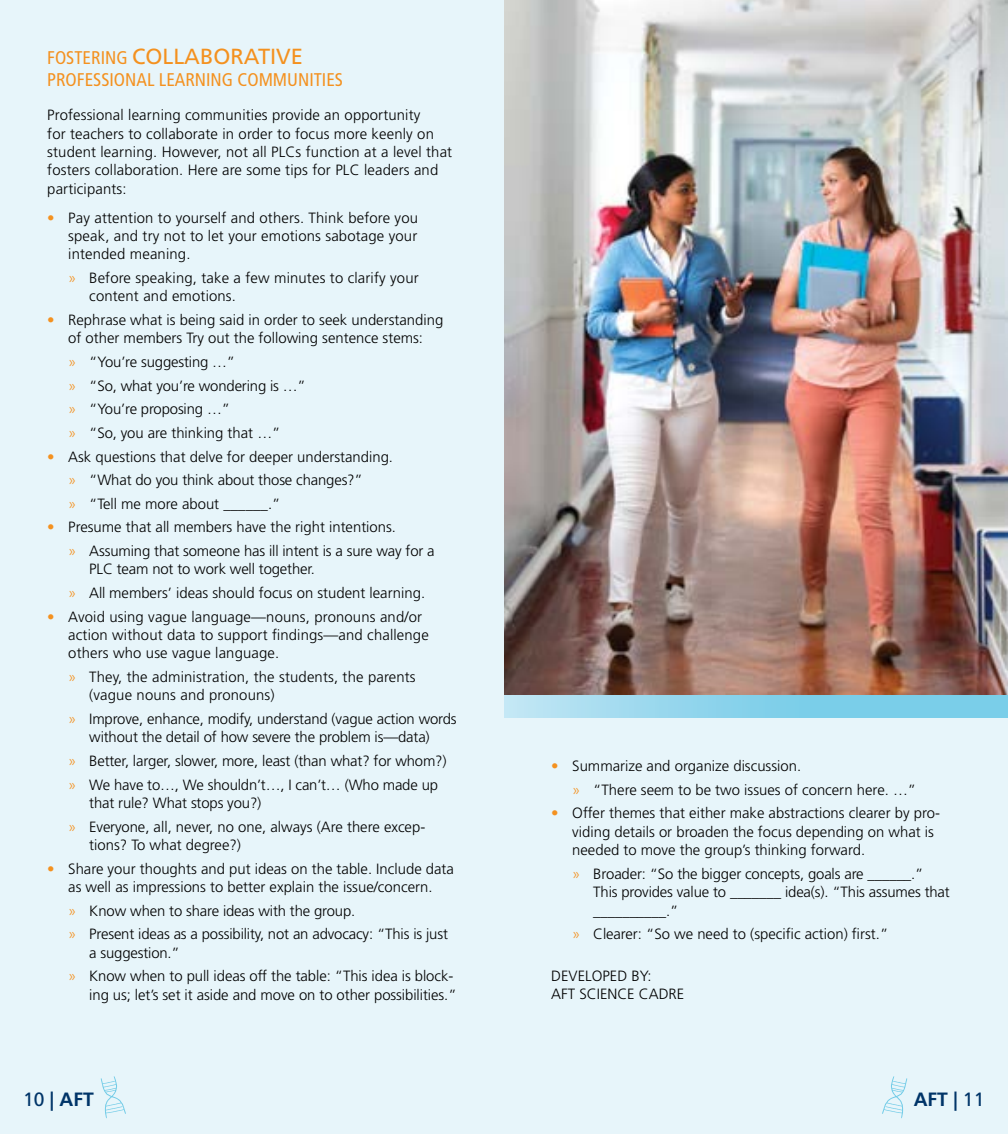
<style>
.page{position:relative;width:1008px;height:1134px;background:#e7f5fa}
.page>*{position:absolute;margin:0;border:0;box-sizing:border-box;transform-origin:0 0}
.t1{font:21.88px "Frutiger LT Std";color:#f4911f}
.t2{font:700 19.25px "Frutiger LT Std";color:#003468}
.t3{font:condensed 18.38px "Frutiger LT Std";color:#f4911f}
.t4{font:300 14.88px/18.4px "Frutiger LT Std";color:#000}
.s1{font-stretch:condensed;font-size:18.38px}
.s2{color:#f4911f}
.s3{font-weight:400}
</style>
<div class="page">
<svg style="left:882px;top:1076px;width:25px;height:42px"></svg>
<svg style="left:101px;top:1076px;width:25px;height:42px"></svg>
<img style="left:504px;top:0;width:504px;height:695px">
<h1 class="t1" style="left:47px;top:44px;width:257px"><span class="s1">FOSTERING</span> COLLABORATIVE</h1>
<p class="t3" style="left:47px;top:69px;width:297px">PROFESSIONAL LEARNING COMMUNITIES</p>
<p class="t4" style="left:47px;top:106px;width:406px">Professional learning communities provide an opportunity<br>for teachers to collaborate in order to focus more keenly on student learning. However, not all PLCs function at a level that fosters collaboration. Here are some tips for PLC leaders and participants:</p>
<p class="t4" style="left:68px;top:209px;width:351px;text-align:justify;text-indent:-21px"><span class="s2">•</span> Pay attention to yourself and others. Think before you speak, and try not to let your emotions sabotage your intended meaning.</p>
<p class="t4" style="left:89px;top:269px;width:331px;text-indent:-21px"><span class="s2">»</span> Before speaking, take a few minutes to clarify your content and emotions.</p>
<p class="t4" style="left:47px;top:311px;width:398px;text-align:center"><span class="s2">•</span> Rephrase what is being said in order to seek understanding of other members Try out the following sentence stems:</p>
<p class="t4" style="left:68px;top:350px;width:239px;line-height:23.6px"><span class="s2">»</span> “You’re suggesting …”<br><span class="s2">»</span> “So, what you’re wondering is …” <span class="s2">»</span> “You’re proposing …”<br><span class="s2">»</span> “So, you are thinking that …”</p>
<p class="t4" style="left:68px;top:445px;width:326px;line-height:23.6px;text-indent:-21px"><span class="s2">•</span> Ask questions that delve for deeper understanding. <span class="s2">»</span> “What do you think about those changes?”<br><span class="s2">»</span> “Tell me more about ______.”</p>
<p class="t4" style="left:68px;top:516px;width:368px;line-height:23.6px;text-indent:-21px"><span class="s2">•</span> Presume that all members have the right intentions.<br><span class="s2">»</span> Assuming that someone has ill intent is a sure way for a</p>
<p class="t4" style="left:68px;top:558px;width:358px;line-height:23.6px;text-indent:21px">PLC team not to work well together.<br><span class="s2">»</span> All members’ ideas should focus on student learning.</p>
<p class="t4" style="left:68px;top:607px;width:362px;text-indent:-21px"><span class="s2">•</span> Avoid using vague language—nouns, pronouns and/or action without data to support findings—and challenge others who use vague language.</p>
<p class="t4" style="left:89px;top:668px;width:328px;text-indent:-21px"><span class="s2">»</span> They, the administration, the students, the parents (vague nouns and pronouns)</p>
<p class="t4" style="left:68px;top:710px;width:390px;text-align:center"><span class="s2">»</span> Improve, enhance, modify, understand (vague action words without the detail of how severe the problem is—data)</p>
<p class="t4" style="left:68px;top:749px;width:380px;line-height:23.6px"><span class="s2">»</span> Better, larger, slower, more, least (than what? for whom?) <span class="s2">»</span> We have to…, We shouldn’t…, I can’t… (Who made up</p>
<p class="t4" style="left:68px;top:791px;width:359px;line-height:23.6px;text-indent:21px">that rule? What stops you?)<br><span class="s2">»</span> Everyone, all, never, no one, always (Are there excep-</p>
<p class="t4" style="left:89px;top:836px;width:153px">tions? To what degree?)</p>
<p class="t4" style="left:47px;top:859px;width:408px;text-align:center"><span class="s2">•</span> Share your thoughts and put ideas on the table. Include data as well as impressions to better explain the issue/concern.</p>
<p class="t4" style="left:68px;top:899px;width:381px;line-height:23.6px"><span class="s2">»</span> Know when to share ideas with the group.<br><span class="s2">»</span> Present ideas as a possibility, not an advocacy: “This is just</p>
<p class="t4" style="left:68px;top:941px;width:387px;line-height:23.6px;text-indent:21px">a suggestion.”<br><span class="s2">»</span> Know when to pull ideas off the table: “This idea is block-</p>
<p class="t4" style="left:89px;top:985px;width:369px">ing us; let’s set it aside and move on to other possibilities.”</p>
<p class="t4" style="left:572px;top:754px;width:345px;line-height:23.6px;text-indent:-21px"><span class="s2">•</span> Summarize and organize discussion.<br><span class="s2">»</span> “There seem to be two issues of concern here. …”</p>
<p class="t4" style="left:572px;top:804px;width:369px;text-indent:-21px"><span class="s2">•</span> Offer themes that either make abstractions clearer by pro&shy;viding details or broaden the focus depending on what is needed to move the group’s thinking forward.</p>
<p class="t4" style="left:593px;top:865px;width:358px;text-indent:-21px"><span class="s2">»</span> Broader: “So the bigger concepts, goals are ______.”<br>This provides value to _______ idea(s). “This assumes that __________.”</p>
<p class="t4" style="left:572px;top:925px;width:318px"><span class="s2">»</span> Clearer: “So we need to (specific action) first.”</p>
<p class="t4" style="left:551px;top:967px;width:135px">DEVELOPED BY:<br>AFT SCIENCE CADRE</p>
<p class="t2" style="left:23px;top:1088px;width:72px"><span class="s3">10</span> | AFT</p>
<p class="t2" style="left:914px;top:1088px;width:72px">AFT | <span class="s3">11</span></p>
</div>
